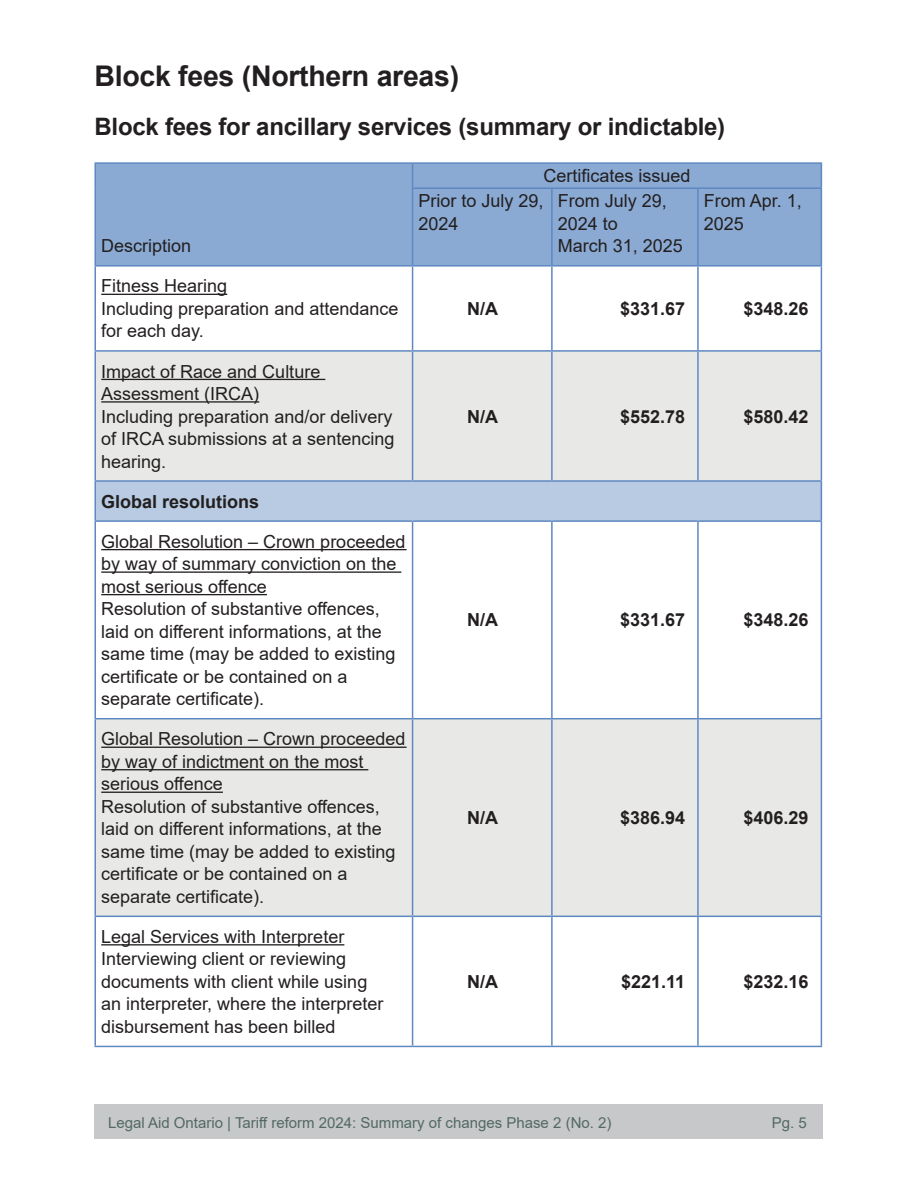
<style>
.page{position:relative;width:918px;height:1188px;background:#fff}
.page>*{position:absolute;margin:0;border:0;box-sizing:border-box;transform-origin:0 0}
.Heading_2{font:700 28.5px "Arial";letter-spacing:-.01em;color:#231f20}
.Heading_3{font:700 24px "Arial";letter-spacing:-.01em;color:#231f20}
.t1{font:18px/22.5px "Arial";color:#231f20}
.t2{font:700 18px "Arial";color:#231f20}
.t3{font:15px "Arial";color:#546964}
</style>
<div class="page">
<div style="left:94px;top:1104px;width:730px;height:34px;background:#c6c8c9"></div>
<div style="left:96px;top:164px;width:725px;height:101px;background:#8aaad3"></div>
<svg style="left:96px;top:352px;width:725px;height:564px;fill:#e8e9e7"></svg>
<div style="left:96px;top:482px;width:725px;height:38px;background:#b8cbe2"></div>
<hr style="left:94px;top:162px;width:319px;height:2px;background:#5e88c1">
<hr style="left:94px;top:164px;width:2px;height:24px;background:#5e88c1">
<hr style="left:413px;top:162px;width:139px;height:2px;background:#5e88c1">
<svg style="left:412px;top:164px;width:1px;height:23px"></svg>
<hr style="left:552px;top:162px;width:146px;height:2px;background:#5e88c1">
<hr style="left:698px;top:162px;width:124px;height:2px;background:#5e88c1">
<svg style="left:821px;top:164px;width:1px;height:23px"></svg>
<hr style="left:94px;top:188px;width:2px;height:77px;background:#5e88c1">
<hr style="left:412px;top:187px;width:140px;height:2px;background:#5e88c1">
<hr style="left:412px;top:189px;width:1px;height:76px;background:#5e88c1">
<hr style="left:552px;top:187px;width:146px;height:2px;background:#5e88c1">
<hr style="left:551px;top:189px;width:2px;height:76px;background:#5e88c1">
<hr style="left:698px;top:187px;width:124px;height:2px;background:#5e88c1">
<hr style="left:697px;top:189px;width:2px;height:76px;background:#5e88c1">
<hr style="left:821px;top:189px;width:1px;height:76px;background:#5e88c1">
<hr style="left:94px;top:265px;width:319px;height:2px;background:#5e88c1">
<hr style="left:413px;top:265px;width:139px;height:2px;background:#5e88c1">
<hr style="left:552px;top:265px;width:146px;height:2px;background:#5e88c1">
<hr style="left:698px;top:265px;width:124px;height:2px;background:#5e88c1">
<hr style="left:94px;top:267px;width:2px;height:83px;background:#5e88c1">
<hr style="left:412px;top:267px;width:1px;height:83px;background:#5e88c1">
<hr style="left:551px;top:267px;width:2px;height:83px;background:#5e88c1">
<hr style="left:697px;top:267px;width:2px;height:83px;background:#5e88c1">
<hr style="left:821px;top:267px;width:1px;height:83px;background:#5e88c1">
<hr style="left:94px;top:350px;width:319px;height:2px;background:#5e88c1">
<hr style="left:94px;top:352px;width:2px;height:128px;background:#5e88c1">
<hr style="left:413px;top:350px;width:139px;height:2px;background:#5e88c1">
<hr style="left:412px;top:352px;width:1px;height:128px;background:#5e88c1">
<hr style="left:552px;top:350px;width:146px;height:2px;background:#5e88c1">
<hr style="left:551px;top:352px;width:2px;height:128px;background:#5e88c1">
<hr style="left:698px;top:350px;width:124px;height:2px;background:#5e88c1">
<hr style="left:697px;top:352px;width:2px;height:128px;background:#5e88c1">
<hr style="left:821px;top:352px;width:1px;height:128px;background:#5e88c1">
<hr style="left:94px;top:522px;width:2px;height:196px;background:#5e88c1">
<hr style="left:412px;top:522px;width:1px;height:196px;background:#5e88c1">
<hr style="left:551px;top:522px;width:2px;height:196px;background:#5e88c1">
<hr style="left:697px;top:522px;width:2px;height:196px;background:#5e88c1">
<hr style="left:821px;top:522px;width:1px;height:196px;background:#5e88c1">
<hr style="left:94px;top:718px;width:319px;height:1px;background:#5e88c1">
<hr style="left:94px;top:719px;width:2px;height:197px;background:#5e88c1">
<hr style="left:413px;top:718px;width:139px;height:1px;background:#5e88c1">
<hr style="left:412px;top:719px;width:1px;height:197px;background:#5e88c1">
<hr style="left:552px;top:718px;width:146px;height:1px;background:#5e88c1">
<hr style="left:551px;top:719px;width:2px;height:197px;background:#5e88c1">
<hr style="left:698px;top:718px;width:124px;height:1px;background:#5e88c1">
<hr style="left:697px;top:719px;width:2px;height:197px;background:#5e88c1">
<hr style="left:821px;top:719px;width:1px;height:197px;background:#5e88c1">
<hr style="left:94px;top:916px;width:319px;height:1px;background:#5e88c1">
<hr style="left:94px;top:917px;width:2px;height:129px;background:#5e88c1">
<hr style="left:413px;top:916px;width:139px;height:1px;background:#5e88c1">
<hr style="left:412px;top:917px;width:1px;height:129px;background:#5e88c1">
<hr style="left:552px;top:916px;width:146px;height:1px;background:#5e88c1">
<hr style="left:551px;top:917px;width:2px;height:129px;background:#5e88c1">
<hr style="left:698px;top:916px;width:124px;height:1px;background:#5e88c1">
<hr style="left:697px;top:917px;width:2px;height:129px;background:#5e88c1">
<hr style="left:821px;top:917px;width:1px;height:129px;background:#5e88c1">
<hr style="left:94px;top:1046px;width:319px;height:1px;background:#5e88c1">
<hr style="left:413px;top:1046px;width:139px;height:1px;background:#5e88c1">
<hr style="left:552px;top:1046px;width:146px;height:1px;background:#5e88c1">
<hr style="left:698px;top:1046px;width:124px;height:1px;background:#5e88c1">
<hr style="left:94px;top:480px;width:319px;height:2px;background:#5e88c1">
<hr style="left:94px;top:482px;width:2px;height:38px;background:#5e88c1">
<hr style="left:413px;top:480px;width:139px;height:2px;background:#5e88c1">
<hr style="left:552px;top:480px;width:146px;height:2px;background:#5e88c1">
<hr style="left:698px;top:480px;width:124px;height:2px;background:#5e88c1">
<hr style="left:821px;top:482px;width:1px;height:38px;background:#5e88c1">
<hr style="left:94px;top:520px;width:319px;height:2px;background:#5e88c1">
<hr style="left:413px;top:520px;width:139px;height:2px;background:#5e88c1">
<hr style="left:552px;top:520px;width:146px;height:2px;background:#5e88c1">
<hr style="left:698px;top:520px;width:124px;height:2px;background:#5e88c1">
<hr style="left:412px;top:482px;width:1px;height:38px;background:#b8cbe2">
<hr style="left:551px;top:482px;width:2px;height:38px;background:#b8cbe2">
<hr style="left:697px;top:482px;width:2px;height:38px;background:#b8cbe2">
<hr style="left:101px;top:294px;width:126px;height:1px;background:#231f20">
<hr style="left:101px;top:379px;width:224px;height:1px;background:#231f20">
<hr style="left:101px;top:401px;width:158px;height:2px;background:#231f20">
<hr style="left:101px;top:549px;width:306px;height:1px;background:#231f20">
<hr style="left:101px;top:571px;width:300px;height:2px;background:#231f20">
<hr style="left:101px;top:594px;width:166px;height:1px;background:#231f20">
<hr style="left:101px;top:747px;width:306px;height:1px;background:#231f20">
<hr style="left:101px;top:769px;width:267px;height:1px;background:#231f20">
<hr style="left:101px;top:792px;width:122px;height:1px;background:#231f20">
<hr style="left:101px;top:944px;width:243px;height:2px;background:#231f20">
<h2 class="Heading_2" style="left:94px;top:55px;width:366px">Block fees (Northern areas)</h2>
<h3 class="Heading_3" style="left:94px;top:110px;width:632px">Block fees for ancillary services (summary or indictable)</h3>
<p class="t1" style="left:101px;top:235px;width:92px">Description</p>
<p class="t1" style="left:543px;top:165px;width:149px">Certificates issued</p>
<p class="t1" style="left:419px;top:190px;width:127px">Prior to July 29,<br>2024</p>
<p class="t1" style="left:558px;top:190px;width:127px">From July 29,<br>2024 to<br>March 31, 2025</p>
<p class="t1" style="left:704px;top:190px;width:100px">From Apr. 1,<br>2025</p>
<p class="t1" style="left:101px;top:275px;width:128px">Fitness Hearing</p>
<p class="t1" style="left:101px;top:297px;width:299px">Including preparation and attendance for each day.</p>
<p class="t2" style="left:467px;top:296px;width:32px">N/A</p>
<p class="t2" style="left:620px;top:296px;width:67px">$331.67</p>
<p class="t2" style="left:744px;top:296px;width:67px">$348.26</p>
<p class="t1" style="left:101px;top:360px;width:221px">Impact of Race and Culture<br>Assessment (IRCA)</p>
<p class="t1" style="left:101px;top:405px;width:295px;text-align:justify">Including preparation and/or delivery of IRCA submissions at a sentencing hearing.</p>
<p class="t2" style="left:467px;top:404px;width:32px">N/A</p>
<p class="t2" style="left:620px;top:404px;width:67px">$552.78</p>
<p class="t2" style="left:744px;top:404px;width:67px">$580.42</p>
<p class="t2" style="left:101px;top:489px;width:160px">Global resolutions</p>
<p class="t1" style="left:101px;top:530px;width:306px">Global Resolution – Crown proceeded by way of summary conviction on the most serious offence</p>
<p class="t1" style="left:101px;top:598px;width:296px">Resolution of substantive offences, laid on different informations, at the same time (may be added to existing certificate or be contained on a separate certificate).</p>
<p class="t2" style="left:467px;top:607px;width:32px">N/A</p>
<p class="t2" style="left:620px;top:607px;width:67px">$331.67</p>
<p class="t2" style="left:744px;top:607px;width:67px">$348.26</p>
<p class="t1" style="left:101px;top:728px;width:306px">Global Resolution – Crown proceeded by way of indictment on the most serious offence</p>
<p class="t1" style="left:101px;top:795px;width:296px">Resolution of substantive offences, laid on different informations, at the same time (may be added to existing certificate or be contained on a separate certificate).</p>
<p class="t2" style="left:467px;top:805px;width:32px">N/A</p>
<p class="t2" style="left:620px;top:805px;width:67px">$386.94</p>
<p class="t2" style="left:744px;top:805px;width:67px">$406.29</p>
<p class="t1" style="left:101px;top:925px;width:245px">Legal Services with Interpreter</p>
<p class="t1" style="left:101px;top:948px;width:284px">Interviewing client or reviewing documents with client while using an interpreter, where the interpreter disbursement has been billed</p>
<p class="t2" style="left:467px;top:969px;width:32px">N/A</p>
<p class="t2" style="left:621px;top:969px;width:66px">$221.11</p>
<p class="t2" style="left:744px;top:969px;width:67px">$232.16</p>
<p class="t3" style="left:108px;top:1112px;width:505px">Legal Aid Ontario | Tariff reform 2024: Summary of changes Phase 2 (No. 2)</p>
<p class="t3" style="left:772px;top:1112px;width:37px">Pg. 5</p>
</div>
